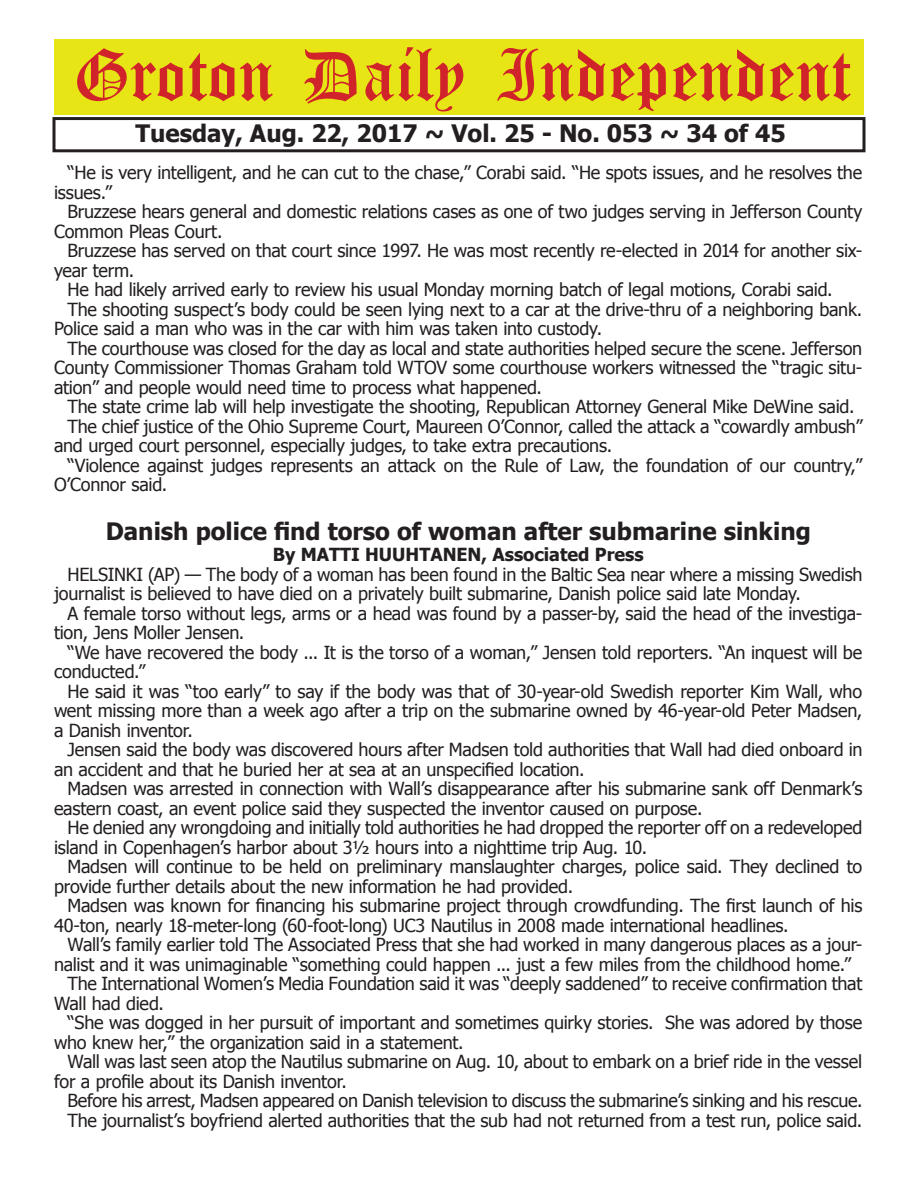
<style>
.page{position:relative;width:918px;height:1188px;background:#fff}
.page>*{position:absolute;margin:0;border:0;box-sizing:border-box;transform-origin:0 0}
.t1{font:54px "Old English Five";color:#d1232a}
.t2{font:700 24px "Tahoma";color:#231f20}
.t3{font:18px/19.5px "Tahoma";letter-spacing:-.01em;color:#231f20}
.t4{font:700 18px "Tahoma";color:#231f20}
</style>
<div class="page">
<div style="left:52px;top:117px;width:814px;height:35px;border:3px solid #231f20"></div>
<div style="left:54px;top:40px;width:810px;height:75px;background:#e7e515"></div>
<h1 class="t1" style="left:73px;top:50px;width:779px">Groton Daily Independent</h1>
<h2 class="t2" style="left:135px;top:116px;width:652px">Tuesday, Aug. 22, 2017 ~ Vol. 25 - No. 053 ~ 34 of 45</h2>
<p class="t3" style="left:54px;top:162px;width:810px;text-indent:14px">“He is very intelligent, and he can cut to the chase,” Corabi said. “He spots issues, and he resolves the issues.”</p>
<p class="t3" style="left:54px;top:201px;width:810px;text-indent:14px">Bruzzese hears general and domestic relations cases as one of two judges serving in Jefferson County<br>Common Pleas Court.</p>
<p class="t3" style="left:68px;top:240px;width:796px">Bruzzese has served on that court since 1997. He was most recently re-elected in 2014 for another six-</p>
<p class="t3" style="left:54px;top:260px;width:82px">year term.</p>
<p class="t3" style="left:68px;top:279px;width:767px">He had likely arrived early to review his usual Monday morning batch of legal motions, Corabi said.</p>
<p class="t3" style="left:68px;top:299px;width:796px">The shooting suspect’s body could be seen lying next to a car at the drive-thru of a neighboring bank.</p>
<p class="t3" style="left:54px;top:318px;width:550px">Police said a man who was in the car with him was taken into custody.</p>
<p class="t3" style="left:68px;top:338px;width:796px">The courthouse was closed for the day as local and state authorities helped secure the scene. Jefferson</p>
<p class="t3" style="left:54px;top:357px;width:810px">County Commissioner Thomas Graham told WTOV some courthouse workers witnessed the “tragic situ-</p>
<p class="t3" style="left:54px;top:377px;width:490px">ation” and people would need time to process what happened.</p>
<p class="t3" style="left:68px;top:396px;width:788px">The state crime lab will help investigate the shooting, Republican Attorney General Mike DeWine said.</p>
<p class="t3" style="left:68px;top:416px;width:797px">The chief justice of the Ohio Supreme Court, Maureen O’Connor, called the attack a “cowardly ambush”</p>
<p class="t3" style="left:54px;top:435px;width:560px">and urged court personnel, especially judges, to take extra precautions.</p>
<p class="t3" style="left:68px;top:455px;width:796px">“Violence against judges represents an attack on the Rule of Law, the foundation of our country,”</p>
<p class="t3" style="left:54px;top:474px;width:115px">O’Connor said.</p>
<h2 class="t2" style="left:106px;top:514px;width:707px">Danish police find torso of woman after submarine sinking</h2>
<p class="t4" style="left:273px;top:542px;width:372px">By MATTI HUUHTANEN, Associated Press</p>
<p class="t3" style="left:54px;top:564px;width:810px;text-indent:14px">HELSINKI (AP) — The body of a woman has been found in the Baltic Sea near where a missing Swedish journalist is believed to have died on a privately built submarine, Danish police said late Monday.</p>
<p class="t3" style="left:54px;top:603px;width:810px;text-indent:13px">A female torso without legs, arms or a head was found by a passer-by, said the head of the investiga&shy;tion, Jens Moller Jensen.</p>
<p class="t3" style="left:54px;top:642px;width:810px;text-indent:14px">“We have recovered the body ... It is the torso of a woman,” Jensen told reporters. “An inquest will be conducted.”</p>
<p class="t3" style="left:54px;top:681px;width:810px;text-align:justify;text-indent:14px">He said it was “too early” to say if the body was that of 30-year-old Swedish reporter Kim Wall, who went missing more than a week ago after a trip on the submarine owned by 46-year-old Peter Madsen, a Danish inventor.</p>
<p class="t3" style="left:54px;top:739px;width:810px;text-indent:14px">Jensen said the body was discovered hours after Madsen told authorities that Wall had died onboard in an accident and that he buried her at sea at an unspecified location.</p>
<p class="t3" style="left:54px;top:778px;width:810px;text-indent:14px">Madsen was arrested in connection with Wall’s disappearance after his submarine sank off Denmark’s eastern coast, an event police said they suspected the inventor caused on purpose.</p>
<p class="t3" style="left:54px;top:817px;width:810px;text-indent:14px">He denied any wrongdoing and initially told authorities he had dropped the reporter off on a redeveloped island in Copenhagen’s harbor about 3½ hours into a nighttime trip Aug. 10.</p>
<p class="t3" style="left:54px;top:856px;width:810px;text-indent:14px">Madsen will continue to be held on preliminary manslaughter charges, police said. They declined to provide further details about the new information he had provided.</p>
<p class="t3" style="left:54px;top:895px;width:810px;text-indent:14px">Madsen was known for financing his submarine project through crowdfunding. The first launch of his<br>40-ton, nearly 18-meter-long (60-foot-long) UC3 Nautilus in 2008 made international headlines.</p>
<p class="t3" style="left:68px;top:934px;width:796px">Wall’s family earlier told The Associated Press that she had worked in many dangerous places as a jour-</p>
<p class="t3" style="left:54px;top:953px;width:799px">nalist and it was unimaginable “something could happen ... just a few miles from the childhood home.”</p>
<p class="t3" style="left:68px;top:973px;width:796px">The International Women’s Media Foundation said it was “deeply saddened” to receive confirmation that</p>
<p class="t3" style="left:54px;top:992px;width:111px">Wall had died.</p>
<p class="t3" style="left:68px;top:1012px;width:796px">“She was dogged in her pursuit of important and sometimes quirky stories. She was adored by those</p>
<p class="t3" style="left:54px;top:1031px;width:411px">who knew her,” the organization said in a statement.</p>
<p class="t3" style="left:68px;top:1051px;width:796px">Wall was last seen atop the Nautilus submarine on Aug. 10, about to embark on a brief ride in the vessel</p>
<p class="t3" style="left:54px;top:1070px;width:294px">for a profile about its Danish inventor.</p>
<p class="t3" style="left:68px;top:1090px;width:796px">Before his arrest, Madsen appeared on Danish television to discuss the submarine’s sinking and his rescue.</p>
<p class="t3" style="left:68px;top:1109px;width:796px">The journalist’s boyfriend alerted authorities that the sub had not returned from a test run, police said.</p>
</div>
